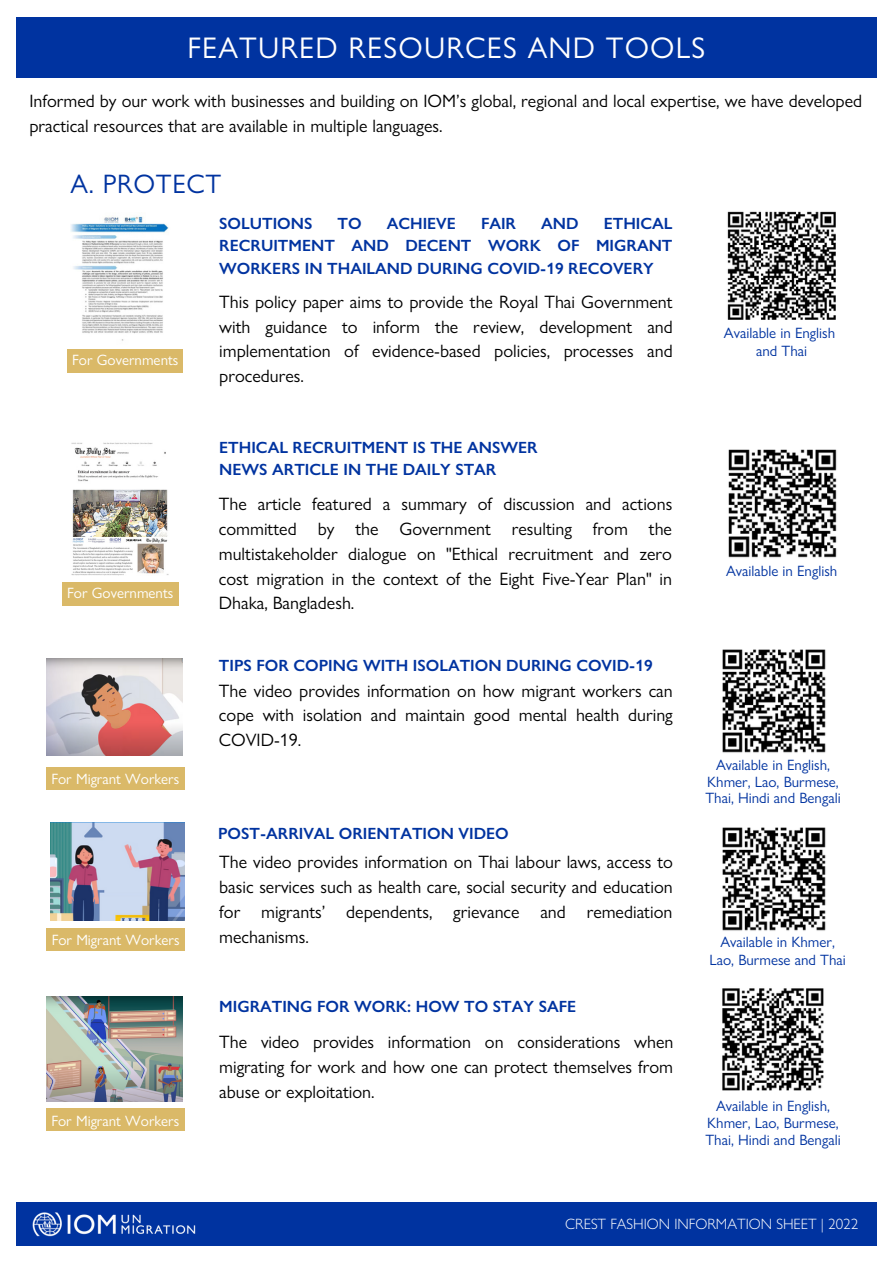
<style>
.page{position:relative;width:893px;height:1264px;background:#fff}
.page>*{position:absolute;margin:0;border:0;box-sizing:border-box;transform-origin:0 0}
.t1{font:30px "Gill Sans Nova";letter-spacing:.04em;color:#fff}
.t2{font:26.85px "Gill Sans Nova";letter-spacing:.025em;color:#0033a0}
.t3{font:18px/24.8px "Gill Sans Nova";color:#000;text-align:justify}
.t4{font:600 16.35px/22.5px "Gill Sans Nova";color:#0033a0;text-align:justify}
.t5{font:15px/16.8px "Gill Sans Nova";color:#0033a0;text-align:center}
.t6{font:15px "Gill Sans Nova";color:#fff}
.t7{font:300 15px "Gill Sans Nova";color:#fff}
</style>
<div class="page">
<div style="left:16px;top:1201px;width:860px;height:44px;background:#0033a0"></div>
<img style="left:32px;top:1212px;width:164px;height:25px">
<div style="left:16px;top:18px;width:860px;height:60px;background:#0033a0"></div>
<img style="left:71px;top:216px;width:98px;height:125px">
<div style="left:67px;top:349px;width:116px;height:24px;background:#dab968"></div>
<img style="left:727px;top:211px;width:109px;height:109px">
<div style="left:62px;top:582px;width:116px;height:24px;background:#dab968"></div>
<img style="left:71px;top:442px;width:98px;height:134px">
<img style="left:728px;top:449px;width:109px;height:109px">
<div style="left:47px;top:928px;width:138px;height:22px;background:#dab968"></div>
<img style="left:50px;top:822px;width:134px;height:98px">
<img style="left:722px;top:827px;width:104px;height:104px">
<div style="left:46px;top:1108px;width:139px;height:22px;background:#dab968"></div>
<img style="left:47px;top:996px;width:136px;height:105px">
<img style="left:722px;top:988px;width:102px;height:103px">
<div style="left:46px;top:767px;width:139px;height:22px;background:#dab968"></div>
<img style="left:47px;top:658px;width:136px;height:97px">
<img style="left:722px;top:649px;width:104px;height:104px">
<h1 class="t1" style="left:187px;top:24px;width:519px">FEATURED RESOURCES AND TOOLS</h1>
<p class="t3" style="left:29px;top:88px;width:834px">Informed by our work with businesses and building on IOM’s global, regional and local expertise, we have developed practical resources that are available in multiple languages.</p>
<h2 class="t2" style="left:71px;top:162px;width:152px">A. PROTECT</h2>
<p class="t6" style="left:72px;top:348px;width:108px">For Governments</p>
<p class="t6" style="left:67px;top:581px;width:108px">For Governments</p>
<p class="t6" style="left:51px;top:767px;width:129px">For Migrant Workers</p>
<p class="t6" style="left:52px;top:928px;width:129px">For Migrant Workers</p>
<p class="t6" style="left:51px;top:1108px;width:129px">For Migrant Workers</p>
<p class="t4" style="left:219px;top:211px;width:454px;text-indent:384px">ETHICAL RECRUITMENT AND DECENT WORK OF MIGRANT WORKERS IN THAILAND DURING COVID-19 RECOVERY</p>
<p class="t3" style="left:219px;top:288px;width:455px">This policy paper aims to provide the Royal Thai Government with guidance to inform the review, development and implementation of evidence-based policies, processes and procedures.</p>
<p class="t4" style="left:219px;top:211px;width:95px">SOLUTIONS</p>
<p class="t4" style="left:337px;top:211px;width:26px">TO</p>
<p class="t4" style="left:387px;top:211px;width:71px">ACHIEVE</p>
<p class="t4" style="left:481px;top:211px;width:37px">FAIR</p>
<p class="t4" style="left:541px;top:211px;width:39px">AND</p>
<p class="t4" style="left:219px;top:435px;width:320px">ETHICAL RECRUITMENT IS THE ANSWER<br>NEWS ARTICLE IN THE DAILY STAR</p>
<p class="t3" style="left:219px;top:490px;width:455px">The article featured a summary of discussion and actions committed by the Government resulting from the multistakeholder dialogue on "Ethical recruitment and zero cost migration in the context of the Eight Five-Year Plan" in Dhaka, Bangladesh.</p>
<p class="t4" style="left:219px;top:652px;width:435px">TIPS FOR COPING WITH ISOLATION DURING COVID-19</p>
<p class="t3" style="left:219px;top:676px;width:455px">The video provides information on how migrant workers can cope with isolation and maintain good mental health during COVID-19.</p>
<p class="t4" style="left:218px;top:821px;width:292px">POST-ARRIVAL ORIENTATION VIDEO</p>
<p class="t3" style="left:219px;top:848px;width:455px">The video provides information on Thai labour laws, access to basic services such as health care, social security and education for migrants’ dependents, grievance and remediation mechanisms.</p>
<p class="t4" style="left:219px;top:993px;width:358px">MIGRATING FOR WORK: HOW TO STAY SAFE</p>
<p class="t3" style="left:219px;top:1028px;width:455px">The video provides information on considerations when migrating for work and how one can protect themselves from abuse or exploitation.</p>
<p class="t5" style="left:724px;top:322px;width:113px;line-height:18px">Available in English and Thai</p>
<p class="t5" style="left:726px;top:561px;width:113px">Available in English</p>
<p class="t5" style="left:705px;top:755px;width:137px">Available in English,<br>Khmer, Lao, Burmese,<br>Thai, Hindi and Bengali</p>
<p class="t5" style="left:709px;top:931px;width:138px;line-height:18px">Available in Khmer,<br>Lao, Burmese and Thai</p>
<p class="t5" style="left:705px;top:1096px;width:137px">Available in English,<br>Khmer, Lao, Burmese,<br>Thai, Hindi and Bengali</p>
<p class="t7" style="left:565px;top:1212px;width:294px">CREST FASHION INFORMATION SHEET | 2022</p>
</div>
